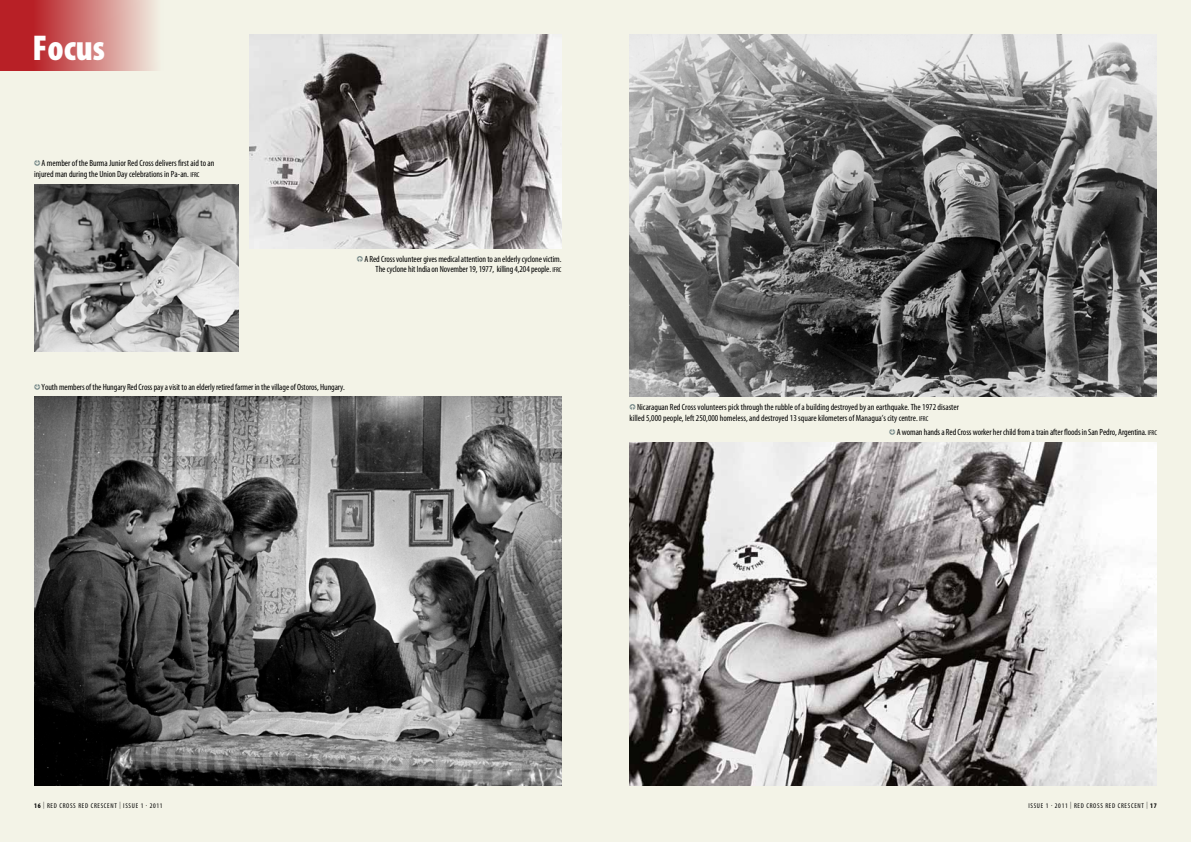
<style>
.page{position:relative;width:1191px;height:842px;background:#f3f3e7}
.page>*{position:absolute;margin:0;border:0;box-sizing:border-box;transform-origin:0 0}
.t1{font:900 condensed 36px "Myriad Pro";color:#fff}
.t2{font:condensed 9px/11px "Myriad Pro";color:#000}
.t3{font:condensed 7px "Myriad Pro";letter-spacing:.1em;color:#000}
.t4{font:700 condensed 7px "Myriad Pro";color:#000}
.s1{font-family:"Officina Display ITC Arrows";font-stretch:normal;color:#778a8a}
.s2{font-size:7px}
.s3{font-weight:700}
.s4{font-weight:300}
</style>
<div class="page">
<svg style="left:0;top:0;width:156px;height:71px;background:#cd6e6d"></svg>
<img style="left:249px;top:34px;width:312px;height:214px">
<img style="left:629px;top:442px;width:528px;height:343px">
<img style="left:34px;top:397px;width:527px;height:388px">
<img style="left:34px;top:184px;width:204px;height:167px">
<img style="left:629px;top:34px;width:528px;height:363px">
<h1 class="t1" style="left:33px;top:28px;width:74px">Focus</h1>
<p class="t2" style="left:34px;top:158px;width:182px"><span class="s1">K</span>A member of the Burma Junior Red Cross delivers first aid to an injured man during the Union Day celebrations in Pa-an. <span class="s2">IFRC</span></p>
<p class="t2" style="left:357px;top:254px;width:206px;line-height:10px;text-align:right"><span class="s1">L</span>A Red Cross volunteer gives medical attention to an elderly cyclone victim.<br>The cyclone hit India on November 19, 1977, killing 4,204 people. <span class="s2">IFRC</span></p>
<p class="t2" style="left:34px;top:381px;width:312px"><span class="s1">K</span>Youth members of the Hungary Red Cross pay a visit to an elderly retired farmer in the village of Ostoros, Hungary.</p>
<p class="t2" style="left:629px;top:401px;width:331px"><span class="s1">L</span>Nicaraguan Red Cross volunteers pick through the rubble of a building destroyed by an earthquake. The 1972 disaster killed 5,000 people, left 250,000 homeless, and destroyed 13 square kilometers of Managua’s city centre. <span class="s2">IFRC</span></p>
<p class="t2" style="left:889px;top:427px;width:269px"><span class="s1">K</span>A woman hands a Red Cross worker her child from a train after floods in San Pedro, Argentina. <span class="s2">IFRC</span></p>
<p class="t3" style="left:34px;top:801px;width:65px"><span class="s3">16</span> <span class="s4">|</span> Red Cross Red Crescent</p>
<p class="t3" style="left:119px;top:801px;width:45px"><span class="s4">|</span> ISSUE 1 . 2011</p>
<p class="t3" style="left:1028px;top:801px;width:97px">ISSUE 1 . 2011 <span class="s4">|</span> Red Cross Red Crescent</p>
<p class="t4" style="left:1146px;top:801px;width:12px"><span class="s4">|</span> 17</p>
</div>
